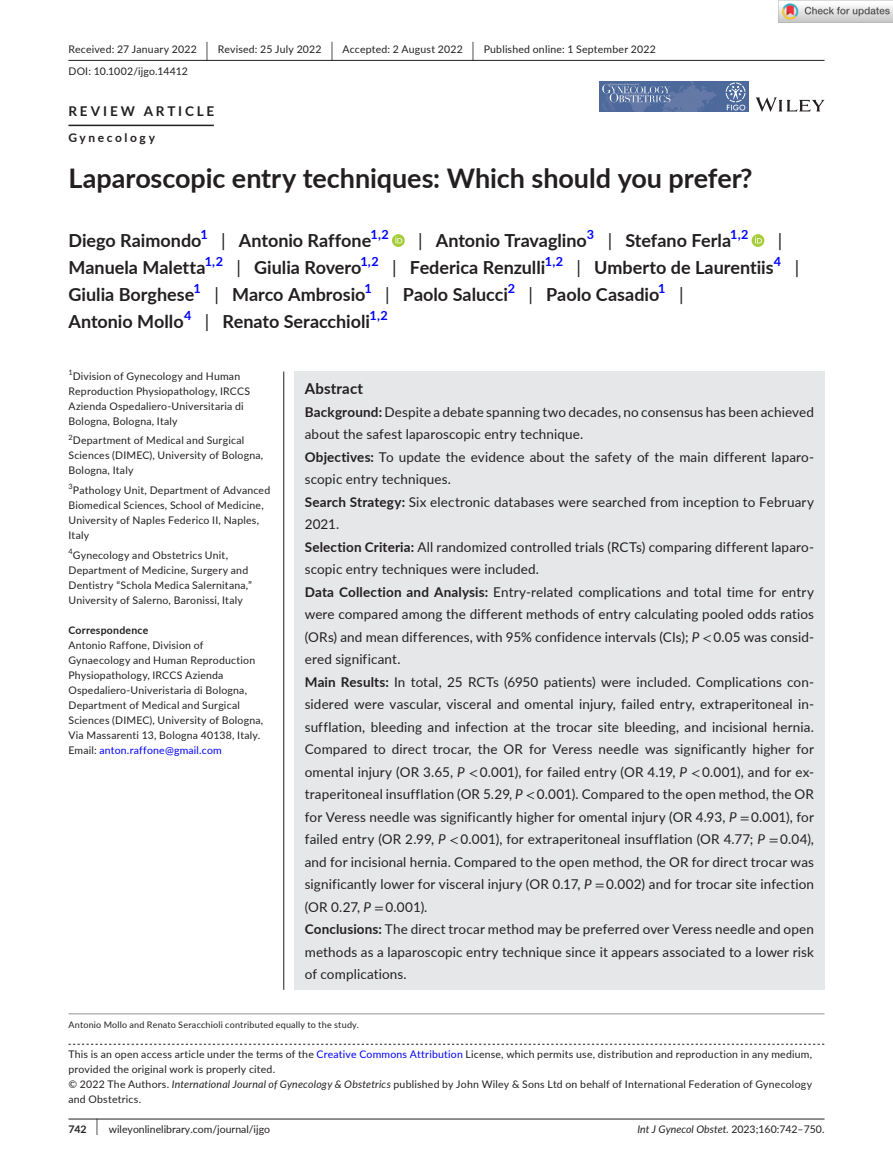
<style>
.page{position:relative;width:893px;height:1174px;background:#fff}
.page>*{position:absolute;margin:0;border:0;box-sizing:border-box;transform-origin:0 0}
.t1{font:700 27px "Lato";letter-spacing:-.005em;color:#231f20}
.t2{font:700 18px "Lato";color:#231f20}
.t3{font:18px "Lato";color:#231f20}
.t4{font:700 15px "Lato";letter-spacing:.015em;color:#231f20}
.t5{font:13.5px/22.5px "Lato";letter-spacing:.01em;color:#231f20}
.t6{font:700 13.5px "Lato";letter-spacing:.21em;color:#231f20}
.t7{font:700 12.6px "Lato";color:#00f}
.t8{font:700 12px "Lato";letter-spacing:.215em;color:#231f20}
.t9{font:10.5px/15px "Lato";letter-spacing:.02em;color:#231f20}
.t10{font:10.5px "Lato";color:#231f20}
.t11{font:italic 10.5px "Lato";color:#231f20}
.t12{font:700 10.5px "Lato";letter-spacing:.02em;color:#231f20}
.t13{font:9px "Lato";letter-spacing:.025em;color:#231f20}
.t14{font:7.35px "Lato";color:#231f20}
.s1{font-size:19.65px}
.s2{font-weight:400}
.s3{color:#00f}
.s4{font-weight:700}
.s5{font-style:italic}
.s6{font-family:"STIX"}
.s7{font-size:17.4px}
.s8{font-style:normal}
</style>
<div class="page">
<hr style="left:68px;top:1118px;width:756px;height:1px;background:#231f20">
<svg style="left:756px;top:97px;width:68px;height:15px"></svg>
<img style="left:599px;top:82px;width:149px;height:30px">
<svg style="left:602px;top:83px;width:68px;height:27px;background:#677ea9"></svg>
<svg style="left:726px;top:83px;width:19px;height:27px"></svg>
<hr style="left:68px;top:60px;width:756px;height:1px;background:#231f20">
<hr style="left:68px;top:125px;width:146px;height:1px;background:#231f20">
<svg style="left:392px;top:234px;width:13px;height:13px"></svg>
<svg style="left:395px;top:236px;width:7px;height:7px"></svg>
<svg style="left:752px;top:234px;width:12px;height:13px"></svg>
<svg style="left:755px;top:236px;width:7px;height:7px"></svg>
<svg style="left:68px;top:1043px;width:756px;height:1px"></svg>
<hr style="left:68px;top:1013px;width:756px;height:1px;background:#939598">
<div style="left:294px;top:371px;width:530px;height:618px;background:#e6e7e9"></div>
<hr style="left:283px;top:371px;width:1px;height:618px;background:#231f20">
<img style="left:779px;top:0;width:114px;height:23px">
<p class="t9" style="left:68px;top:38px;width:589px;line-height:21.8px">Received: 27 January 2022 <span class="s1">|</span> Revised: 25 July 2022 <span class="s1">|</span> Accepted: 2 August 2022 <span class="s1">|</span> Published online: 1 September 2022<br>DOI: 10.1002/ijgo.14412</p>
<p class="t6" style="left:68px;top:101px;width:147px">REVIEW ARTICLE</p>
<p class="t8" style="left:68px;top:129px;width:88px">Gynecology</p>
<h1 class="t1" style="left:68px;top:159px;width:686px">Laparoscopic entry techniques: Which should you prefer?</h1>
<h2 class="t2" style="left:68px;top:227px;width:135px">Diego Raimondo</h2>
<p class="t7" style="left:200px;top:225px;width:9px">1</p>
<h2 class="t2" style="left:221px;top:227px;width:152px"><span class="s2">|</span> Antonio Raffone</h2>
<p class="t7" style="left:371px;top:225px;width:20px">1,2</p>
<h2 class="t2" style="left:418px;top:227px;width:170px"><span class="s2">|</span> Antonio Travaglino</h2>
<p class="t7" style="left:587px;top:225px;width:9px">3</p>
<h2 class="t2" style="left:608px;top:227px;width:125px"><span class="s2">|</span> Stefano Ferla</h2>
<p class="t7" style="left:730px;top:225px;width:20px">1,2</p>
<h2 class="t3" style="left:778px;top:227px;width:6px">|</h2>
<h2 class="t2" style="left:68px;top:254px;width:139px">Manuela Maletta</h2>
<p class="t7" style="left:205px;top:252px;width:20px">1,2</p>
<h2 class="t2" style="left:237px;top:254px;width:126px"><span class="s2">|</span> Giulia Rovero</h2>
<p class="t7" style="left:360px;top:252px;width:20px">1,2</p>
<h2 class="t2" style="left:392px;top:254px;width:155px"><span class="s2">|</span> Federica Renzulli</h2>
<p class="t7" style="left:545px;top:252px;width:20px">1,2</p>
<h2 class="t2" style="left:577px;top:254px;width:199px"><span class="s2">|</span> Umberto de Laurentiis</h2>
<p class="t7" style="left:774px;top:252px;width:9px">4</p>
<h2 class="t3" style="left:795px;top:254px;width:6px">|</h2>
<h2 class="t2" style="left:68px;top:281px;width:127px">Giulia Borghese</h2>
<p class="t7" style="left:194px;top:279px;width:9px">1</p>
<h2 class="t2" style="left:214px;top:281px;width:153px"><span class="s2">|</span> Marco Ambrosio</h2>
<p class="t7" style="left:364px;top:279px;width:9px">1</p>
<h2 class="t2" style="left:385px;top:281px;width:124px"><span class="s2">|</span> Paolo Salucci</h2>
<p class="t7" style="left:508px;top:279px;width:9px">2</p>
<h2 class="t2" style="left:528px;top:281px;width:132px"><span class="s2">|</span> Paolo Casadio</h2>
<p class="t7" style="left:658px;top:279px;width:9px">1</p>
<h2 class="t3" style="left:679px;top:281px;width:6px">|</h2>
<h2 class="t2" style="left:68px;top:308px;width:117px">Antonio Mollo</h2>
<p class="t7" style="left:184px;top:306px;width:9px">4</p>
<h2 class="t2" style="left:205px;top:308px;width:167px"><span class="s2">|</span> Renato Seracchioli</h2>
<p class="t7" style="left:370px;top:306px;width:20px">1,2</p>
<p class="t14" style="left:68px;top:367px;width:6px">1</p>
<p class="t9" style="left:68px;top:368px;width:183px;text-indent:4px">Division of Gynecology and Human Reproduction Physiopathology, IRCCS Azienda Ospedaliero-Universitaria di Bologna, Bologna, Italy</p>
<p class="t9" style="left:68px;top:433px;width:196px"><sup>2</sup>Department of Medical and Surgical<br>Sciences (DIMEC), University of Bologna,<br>Bologna, Italy</p>
<p class="t9" style="left:68px;top:482px;width:203px"><sup>3</sup>Pathology Unit, Department of Advanced Biomedical Sciences, School of Medicine, University of Naples Federico II, Naples, Italy</p>
<p class="t9" style="left:68px;top:547px;width:185px"><sup>4</sup>Gynecology and Obstetrics Unit, Department of Medicine, Surgery and Dentistry “Schola Medica Salernitana,” University of Salerno, Baronissi, Italy</p>
<p class="t12" style="left:68px;top:622px;width:81px">Correspondence</p>
<p class="t9" style="left:68px;top:637px;width:196px">Antonio Raffone, Division of Gynaecology and Human Reproduction Physiopathology, IRCCS Azienda Ospedaliero-Univeristaria di Bologna, Department of Medical and Surgical Sciences (DIMEC), University of Bologna, Via Massarenti 13, Bologna 40138, Italy.<br>Email: <span class="s3">anton.raffone@gmail.com</span></p>
<p class="t4" style="left:305px;top:377px;width:60px">Abstract</p>
<p class="t5" style="left:305px;top:400px;width:511px"><span class="s4">Background:</span> Despite a debate spanning two decades, no consensus has been achieved about the safest laparoscopic entry technique.<br><span class="s4">Objectives:</span> To update the evidence about the safety of the main different laparo&shy;scopic entry techniques.<br><span class="s4">Search Strategy:</span> Six electronic databases were searched from inception to February 2021.<br><span class="s4">Selection Criteria:</span> All randomized controlled trials (RCTs) comparing different laparo&shy;scopic entry techniques were included.<br><span class="s4">Data Collection and Analysis:</span> Entry-related complications and total time for entry were compared among the different methods of entry calculating pooled odds ratios (ORs) and mean differences, with 95% confidence intervals (CIs); <span class="s5">P</span> <span class="s6">&lt;</span> 0.05 was consid&shy;ered significant.<br><span class="s4">Main Results:</span> In total, 25 RCTs (6950 patients) were included. Complications con&shy;sidered were vascular, visceral and omental injury, failed entry, extraperitoneal in&shy;sufflation, bleeding and infection at the trocar site bleeding, and incisional hernia.<br>Compared to direct trocar, the OR for Veress needle was significantly higher for omental injury (OR 3.65, <span class="s5">P</span> <span class="s6">&lt;</span> 0.001), for failed entry (OR 4.19, <span class="s5">P</span> <span class="s6">&lt;</span> 0.001), and for ex&shy;traperitoneal insufflation (OR 5.29, <span class="s5">P</span> <span class="s6">&lt;</span> 0.001). Compared to the open method, the OR for Veress needle was significantly higher for omental injury (OR 4.93, <span class="s5">P</span> <span class="s6">=</span> 0.001), for failed entry (OR 2.99, <span class="s5">P</span> <span class="s6">&lt;</span> 0.001), for extraperitoneal insufflation (OR 4.77; <span class="s5">P</span> <span class="s6">=</span> 0.04), and for incisional hernia. Compared to the open method, the OR for direct trocar was significantly lower for visceral injury (OR 0.17, <span class="s5">P</span> <span class="s6">=</span> 0.002) and for trocar site infection (OR 0.27, <span class="s5">P</span> <span class="s6">=</span> 0.001).<br><span class="s4">Conclusions:</span> The direct trocar method may be preferred over Veress needle and open methods as a laparoscopic entry technique since it appears associated to a lower risk of complications.</p>
<p class="t13" style="left:68px;top:1018px;width:292px">Antonio Mollo and Renato Seracchioli contributed equally to the study.</p>
<p class="t9" style="left:68px;top:1046px;width:745px">This is an open access article under the terms of the <span class="s3">Creative Commons Attribution</span> License, which permits use, distribution and reproduction in any medium, provided the original work is properly cited.<br>© 2022 The Authors. <span class="s5">International Journal of Gynecology &amp; Obstetrics</span> published by John Wiley &amp; Sons Ltd on behalf of International Federation of Gynecology and Obstetrics.</p>
<p class="t10" style="left:68px;top:1121px;width:203px"><span class="s4">742</span> <span class="s7">|</span> wileyonlinelibrary.com/journal/ijgo</p>
<p class="t11" style="left:637px;top:1121px;width:189px">Int J Gynecol Obstet. <span class="s8">2023;160:742–750.</span></p>
</div>
